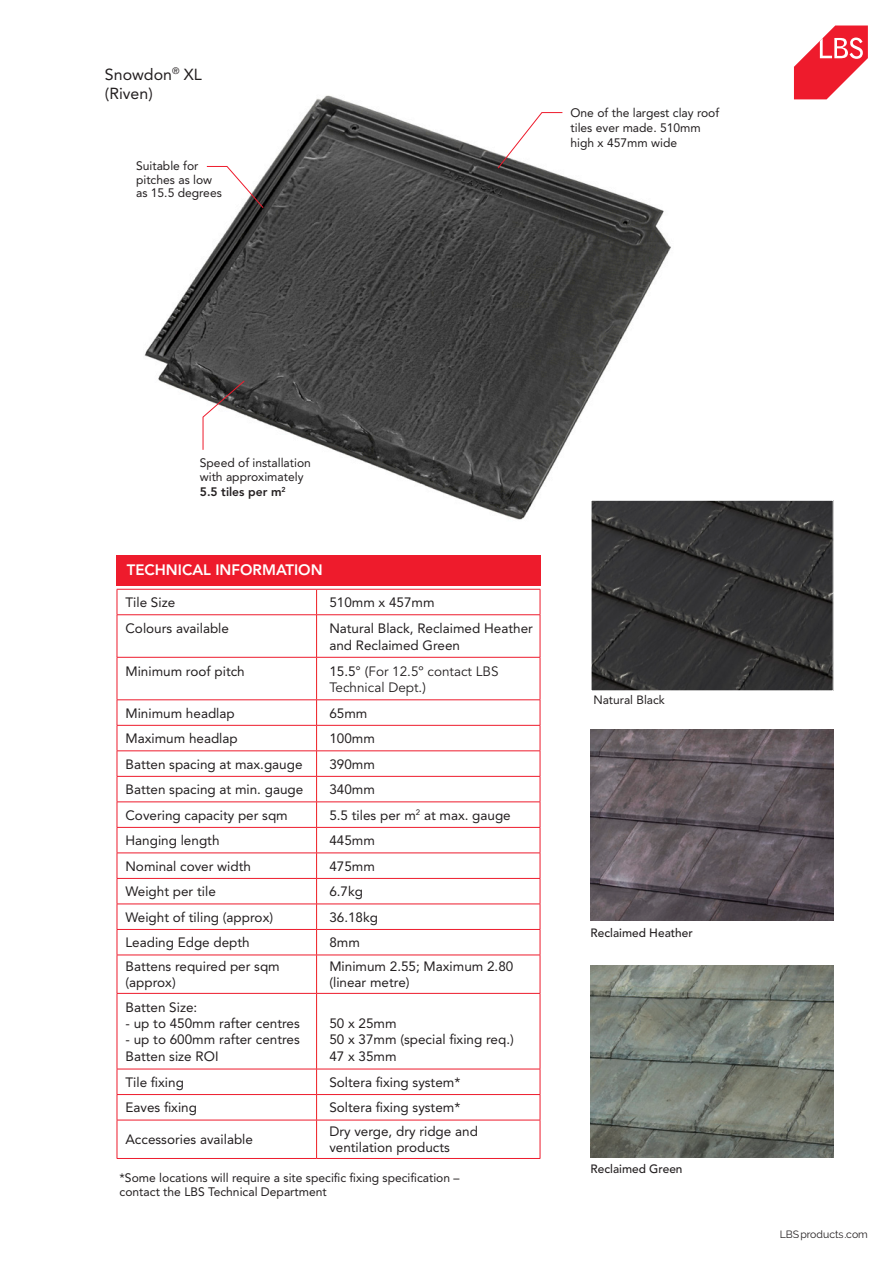
<style>
.page{position:relative;width:893px;height:1263px;background:#fff}
.page>*{position:absolute;margin:0;border:0;box-sizing:border-box;transform-origin:0 0}
.t1{font:15.9px/19px "Avenir LT Std";color:#231f20}
.t2{font:800 15px "Avenir LT Std";color:#fff}
.t3{font:13.5px/16.2px "Avenir LT Std";color:#231f20}
.t4{font:13.5px/16.2px "Avenir LT Std";color:#231f20}
.t5{font:12.3px/14.7px "Avenir LT Std";color:#231f20}
.t6{font:800 12.3px "Avenir LT Std";color:#231f20}
.t7{font:500 12px "Avenir LT Std";color:#231f20}
.t8{font:12px "Avenir LT Std";color:#231f20}
.t9{font:10.5px "Raleway";color:#231f20}
.s1{font-style:inherit}
</style>
<div class="page">
<img style="left:591px;top:966px;width:243px;height:191px">
<img style="left:591px;top:729px;width:243px;height:192px">
<img style="left:144px;top:95px;width:527px;height:425px">
<div style="left:117px;top:555px;width:424px;height:31px;background:#ee1b2c"></div>
<svg style="left:794px;top:26px;width:74px;height:73px"></svg>
<img style="left:593px;top:502px;width:239px;height:187px">
<div style="left:591px;top:500px;width:243px;height:191px;border:1px solid #fff"></div>
<svg style="left:316px;top:590px;width:1px;height:24px"></svg>
<hr style="left:316px;top:615px;width:1px;height:42px;background:#ee1d23">
<hr style="left:316px;top:657px;width:1px;height:42px;background:#ee1d23">
<svg style="left:316px;top:700px;width:1px;height:255px"></svg>
<hr style="left:316px;top:955px;width:1px;height:38px;background:#ee1d23">
<hr style="left:316px;top:994px;width:1px;height:75px;background:#ee1d23">
<svg style="left:316px;top:1070px;width:1px;height:50px"></svg>
<hr style="left:316px;top:1120px;width:1px;height:38px;background:#ee1d23">
<hr style="left:117px;top:589px;width:200px;height:1px;background:#ee1b2c">
<svg style="left:117px;top:589px;width:1px;height:25px"></svg>
<hr style="left:317px;top:589px;width:223px;height:1px;background:#ee1b2c">
<svg style="left:540px;top:589px;width:1px;height:25px"></svg>
<hr style="left:117px;top:614px;width:200px;height:1px;background:#ee1b2c">
<hr style="left:117px;top:615px;width:1px;height:42px;background:#ee1b2c">
<hr style="left:317px;top:614px;width:223px;height:1px;background:#ee1b2c">
<hr style="left:540px;top:615px;width:1px;height:42px;background:#ee1b2c">
<hr style="left:117px;top:657px;width:200px;height:1px;background:#ee1b2c">
<hr style="left:117px;top:657px;width:1px;height:42px;background:#ee1b2c">
<hr style="left:317px;top:657px;width:223px;height:1px;background:#ee1b2c">
<hr style="left:540px;top:657px;width:1px;height:42px;background:#ee1b2c">
<hr style="left:117px;top:699px;width:200px;height:1px;background:#ee1b2c">
<hr style="left:317px;top:699px;width:223px;height:1px;background:#ee1b2c">
<hr style="left:117px;top:725px;width:200px;height:1px;background:#ee1b2c">
<hr style="left:317px;top:725px;width:223px;height:1px;background:#ee1b2c">
<hr style="left:117px;top:750px;width:200px;height:1px;background:#ee1b2c">
<hr style="left:317px;top:750px;width:223px;height:1px;background:#ee1b2c">
<hr style="left:117px;top:776px;width:200px;height:1px;background:#ee1b2c">
<hr style="left:317px;top:776px;width:223px;height:1px;background:#ee1b2c">
<hr style="left:117px;top:802px;width:200px;height:1px;background:#ee1b2c">
<hr style="left:317px;top:802px;width:223px;height:1px;background:#ee1b2c">
<hr style="left:117px;top:827px;width:200px;height:1px;background:#ee1b2c">
<hr style="left:317px;top:827px;width:223px;height:1px;background:#ee1b2c">
<hr style="left:117px;top:853px;width:200px;height:1px;background:#ee1b2c">
<hr style="left:317px;top:853px;width:223px;height:1px;background:#ee1b2c">
<hr style="left:117px;top:878px;width:200px;height:1px;background:#ee1b2c">
<hr style="left:317px;top:878px;width:223px;height:1px;background:#ee1b2c">
<hr style="left:117px;top:904px;width:200px;height:1px;background:#ee1b2c">
<hr style="left:317px;top:904px;width:223px;height:1px;background:#ee1b2c">
<hr style="left:117px;top:929px;width:200px;height:1px;background:#ee1b2c">
<svg style="left:117px;top:700px;width:1px;height:255px"></svg>
<hr style="left:317px;top:929px;width:223px;height:1px;background:#ee1b2c">
<svg style="left:540px;top:700px;width:1px;height:255px"></svg>
<hr style="left:117px;top:955px;width:200px;height:1px;background:#ee1b2c">
<hr style="left:117px;top:955px;width:1px;height:38px;background:#ee1b2c">
<hr style="left:317px;top:955px;width:223px;height:1px;background:#ee1b2c">
<hr style="left:540px;top:955px;width:1px;height:38px;background:#ee1b2c">
<hr style="left:117px;top:993px;width:200px;height:1px;background:#ee1b2c">
<hr style="left:117px;top:994px;width:1px;height:75px;background:#ee1b2c">
<hr style="left:317px;top:993px;width:223px;height:1px;background:#ee1b2c">
<hr style="left:540px;top:994px;width:1px;height:75px;background:#ee1b2c">
<hr style="left:117px;top:1069px;width:200px;height:1px;background:#ee1b2c">
<hr style="left:317px;top:1069px;width:223px;height:1px;background:#ee1b2c">
<hr style="left:117px;top:1094px;width:200px;height:1px;background:#ee1b2c">
<svg style="left:117px;top:1069px;width:1px;height:51px"></svg>
<hr style="left:317px;top:1094px;width:223px;height:1px;background:#ee1b2c">
<svg style="left:540px;top:1069px;width:1px;height:51px"></svg>
<hr style="left:117px;top:1120px;width:200px;height:1px;background:#ee1b2c">
<hr style="left:117px;top:1120px;width:1px;height:38px;background:#ee1b2c">
<hr style="left:317px;top:1120px;width:223px;height:1px;background:#ee1b2c">
<hr style="left:540px;top:1120px;width:1px;height:38px;background:#ee1b2c">
<hr style="left:117px;top:1158px;width:200px;height:1px;background:#ee1b2c">
<hr style="left:317px;top:1158px;width:223px;height:1px;background:#ee1b2c">
<svg style="left:497px;top:112px;width:66px;height:57px"></svg>
<svg style="left:206px;top:166px;width:58px;height:42px"></svg>
<svg style="left:203px;top:380px;width:42px;height:70px"></svg>
<p class="t1" style="left:105px;top:65px;width:98px">Snowdon<sup>®</sup> XL (Riven)</p>
<p class="t5" style="left:136px;top:159px;width:87px;line-height:13.5px">Suitable for pitches as low as 15.5 degrees</p>
<p class="t5" style="left:570px;top:106px;width:150px">One of the largest clay roof tiles ever made. 510mm high x 457mm wide</p>
<p class="t5" style="left:200px;top:455px;width:113px">Speed of installation with approximately</p>
<p class="t6" style="left:200px;top:485px;width:87px">5.5 tiles per m<sup>2</sup></p>
<p class="t2" style="left:127px;top:561px;width:197px">TECHNICAL INFORMATION</p>
<p class="t3" style="left:125px;top:594px;width:51px">Tile Size</p>
<p class="t3" style="left:329px;top:594px;width:107px">510mm x 457mm</p>
<p class="t3" style="left:125px;top:621px;width:105px">Colours available</p>
<p class="t3" style="left:329px;top:621px;width:205px">Natural Black, Reclaimed Heather and Reclaimed Green</p>
<p class="t3" style="left:125px;top:663px;width:121px">Minimum roof pitch</p>
<p class="t4" style="left:329px;top:664px;width:171px"><span class="s1">15.5° (</span>For 12.5º contact LBS<br>Technical Dept.)</p>
<p class="t3" style="left:125px;top:705px;width:111px">Minimum headlap</p>
<p class="t3" style="left:329px;top:705px;width:40px">65mm</p>
<p class="t3" style="left:125px;top:730px;width:114px">Maximum headlap</p>
<p class="t3" style="left:329px;top:730px;width:47px">100mm</p>
<p class="t3" style="left:125px;top:756px;width:179px">Batten spacing at max.gauge</p>
<p class="t3" style="left:329px;top:756px;width:47px">390mm</p>
<p class="t3" style="left:125px;top:781px;width:179px">Batten spacing at min. gauge</p>
<p class="t3" style="left:329px;top:781px;width:47px">340mm</p>
<p class="t3" style="left:125px;top:807px;width:164px">Covering capacity per sqm</p>
<p class="t3" style="left:329px;top:807px;width:183px">5.5 tiles per m<sup>2</sup> at max. gauge</p>
<p class="t3" style="left:125px;top:832px;width:96px">Hanging length</p>
<p class="t3" style="left:329px;top:832px;width:47px">445mm</p>
<p class="t3" style="left:125px;top:858px;width:127px">Nominal cover width</p>
<p class="t3" style="left:329px;top:858px;width:47px">475mm</p>
<p class="t3" style="left:125px;top:884px;width:92px">Weight per tile</p>
<p class="t3" style="left:329px;top:884px;width:35px">6.7kg</p>
<p class="t3" style="left:125px;top:909px;width:149px">Weight of tiling (approx)</p>
<p class="t3" style="left:329px;top:909px;width:50px">36.18kg</p>
<p class="t3" style="left:125px;top:935px;width:126px">Leading Edge depth</p>
<p class="t3" style="left:329px;top:935px;width:32px">8mm</p>
<p class="t3" style="left:125px;top:958px;width:156px">Battens required per sqm (approx)</p>
<p class="t3" style="left:329px;top:958px;width:186px">Minimum 2.55; Maximum 2.80 (linear metre)</p>
<p class="t3" style="left:125px;top:999px;width:73px">Batten Size:</p>
<p class="t3" style="left:125px;top:1015px;width:176px">- up to 450mm rafter centres</p>
<p class="t3" style="left:125px;top:1032px;width:176px">- up to 600mm rafter centres</p>
<p class="t3" style="left:125px;top:1048px;width:95px">Batten size ROI</p>
<p class="t3" style="left:329px;top:1015px;width:69px">50 x 25mm</p>
<p class="t3" style="left:329px;top:1032px;width:186px">50 x 37mm (special fixing req.)</p>
<p class="t3" style="left:329px;top:1048px;width:69px">47 x 35mm</p>
<p class="t3" style="left:125px;top:1074px;width:60px">Tile fixing</p>
<p class="t3" style="left:329px;top:1074px;width:133px">Soltera fixing system*</p>
<p class="t3" style="left:125px;top:1100px;width:73px">Eaves fixing</p>
<p class="t3" style="left:329px;top:1100px;width:133px">Soltera fixing system*</p>
<p class="t3" style="left:125px;top:1132px;width:129px">Accessories available</p>
<p class="t3" style="left:329px;top:1123px;width:150px">Dry verge, dry ridge and ventilation products</p>
<p class="t5" style="left:120px;top:1170px;width:341px">*Some locations will require a site specific fixing specification – contact the LBS Technical Department</p>
<p class="t8" style="left:593px;top:693px;width:73px">Natural Black</p>
<p class="t7" style="left:591px;top:926px;width:104px">Reclaimed Heather</p>
<p class="t7" style="left:591px;top:1162px;width:93px">Reclaimed Green</p>
<p class="t9" style="left:780px;top:1228px;width:90px">LBSproducts.com</p>
</div>
